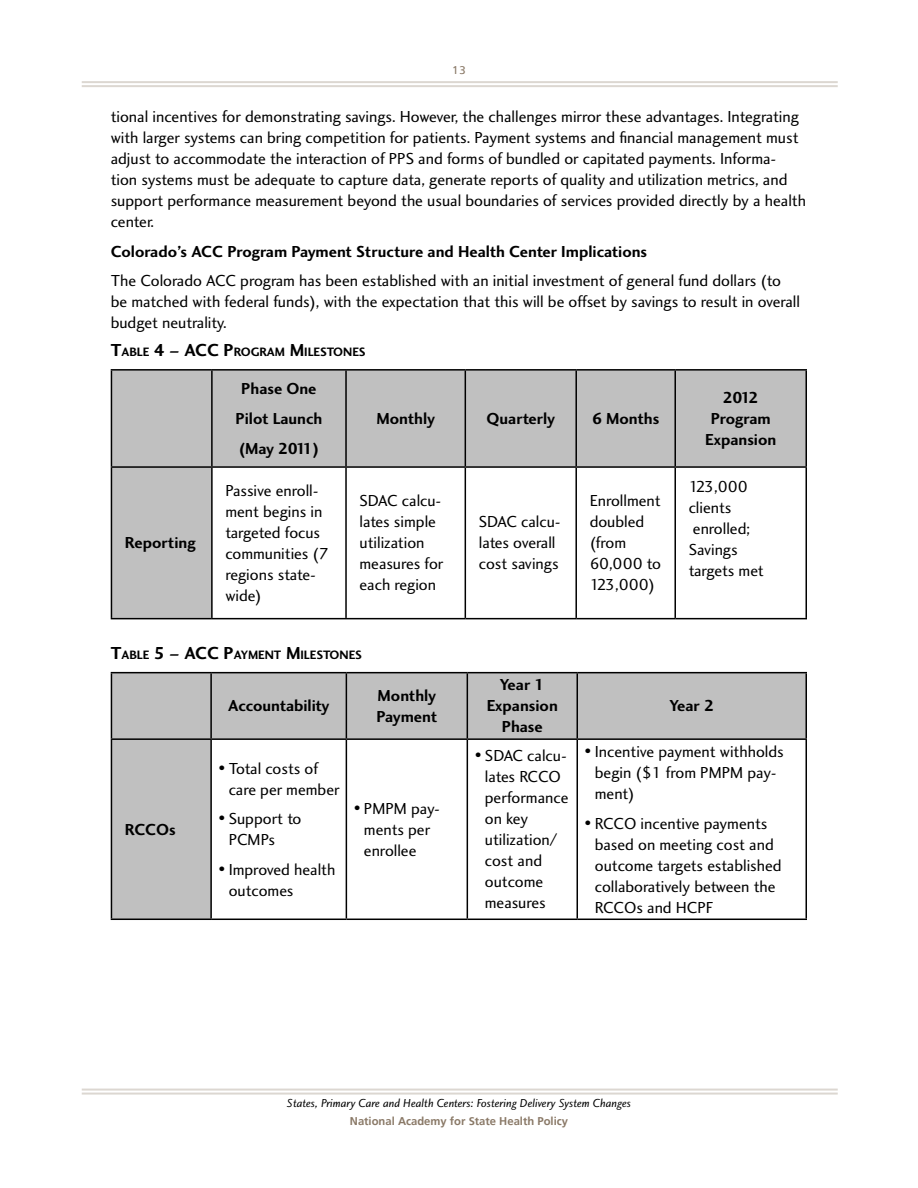
<style>
.page{position:relative;width:918px;height:1188px;background:#fff}
.page>*{position:absolute;margin:0;border:0;box-sizing:border-box;transform-origin:0 0}
.t1{font:18px "Charlotte Sans Bold Plain";color:#000}
.t2{font:16.5px/21px "Charlotte Sans Book Plain";color:#000}
.t3{font:16.5px/21px "Charlotte Sans Bold Plain";color:#000;text-align:center}
.t4{font:12.6px "Charlotte Sans Bold Plain";color:#000}
.t5{font:12px "Charlotte Sans Book Italic Plain";color:#000}
.t6{font:700 11.25px "Frutiger LT Std";color:#8a7967}
.t7{font:11.25px "Frutiger LT Std";color:#8a7967}
.s1{font-size:12.6px}
.s2{font-size:18px}
</style>
<div class="page">
<hr style="left:82px;top:1089px;width:756px;height:2px;background:#dcd7d1">
<hr style="left:82px;top:1093px;width:756px;height:2px;background:#dcd7d1">
<hr style="left:82px;top:81px;width:756px;height:2px;background:#dcd7d1">
<hr style="left:82px;top:85px;width:756px;height:2px;background:#dcd7d1">
<svg style="left:112px;top:371px;width:694px;height:247px"></svg>
<hr style="left:111px;top:369px;width:101px;height:2px;background:#000">
<hr style="left:111px;top:371px;width:1px;height:95px;background:#000">
<hr style="left:212px;top:369px;width:134px;height:2px;background:#000">
<hr style="left:211px;top:371px;width:2px;height:95px;background:#000">
<hr style="left:346px;top:369px;width:119px;height:2px;background:#000">
<hr style="left:345px;top:371px;width:2px;height:95px;background:#000">
<hr style="left:465px;top:369px;width:111px;height:2px;background:#000">
<hr style="left:465px;top:371px;width:1px;height:95px;background:#000">
<hr style="left:576px;top:369px;width:99px;height:2px;background:#000">
<hr style="left:575px;top:371px;width:2px;height:95px;background:#000">
<hr style="left:675px;top:369px;width:132px;height:2px;background:#000">
<hr style="left:674px;top:371px;width:2px;height:95px;background:#000">
<hr style="left:806px;top:371px;width:1px;height:95px;background:#000">
<hr style="left:111px;top:466px;width:101px;height:2px;background:#000">
<hr style="left:111px;top:468px;width:1px;height:150px;background:#000">
<hr style="left:212px;top:466px;width:134px;height:2px;background:#000">
<hr style="left:211px;top:468px;width:2px;height:150px;background:#000">
<hr style="left:346px;top:466px;width:119px;height:2px;background:#000">
<hr style="left:345px;top:468px;width:2px;height:150px;background:#000">
<hr style="left:465px;top:466px;width:111px;height:2px;background:#000">
<hr style="left:465px;top:468px;width:1px;height:150px;background:#000">
<hr style="left:576px;top:466px;width:99px;height:2px;background:#000">
<hr style="left:575px;top:468px;width:2px;height:150px;background:#000">
<hr style="left:675px;top:466px;width:132px;height:2px;background:#000">
<hr style="left:674px;top:468px;width:2px;height:150px;background:#000">
<hr style="left:806px;top:468px;width:1px;height:150px;background:#000">
<hr style="left:111px;top:618px;width:101px;height:1px;background:#000">
<hr style="left:212px;top:618px;width:134px;height:1px;background:#000">
<hr style="left:346px;top:618px;width:119px;height:1px;background:#000">
<hr style="left:465px;top:618px;width:111px;height:1px;background:#000">
<hr style="left:576px;top:618px;width:99px;height:1px;background:#000">
<hr style="left:675px;top:618px;width:132px;height:1px;background:#000">
<svg style="left:112px;top:673px;width:694px;height:246px"></svg>
<hr style="left:111px;top:672px;width:100px;height:1px;background:#000">
<hr style="left:111px;top:673px;width:1px;height:65px;background:#000">
<hr style="left:211px;top:672px;width:135px;height:1px;background:#000">
<hr style="left:210px;top:673px;width:2px;height:65px;background:#000">
<hr style="left:346px;top:672px;width:121px;height:1px;background:#000">
<hr style="left:346px;top:673px;width:1px;height:65px;background:#000">
<hr style="left:467px;top:672px;width:110px;height:1px;background:#000">
<hr style="left:467px;top:673px;width:1px;height:65px;background:#000">
<hr style="left:577px;top:672px;width:230px;height:1px;background:#000">
<hr style="left:577px;top:673px;width:1px;height:65px;background:#000">
<hr style="left:806px;top:673px;width:1px;height:65px;background:#000">
<hr style="left:111px;top:738px;width:100px;height:2px;background:#000">
<hr style="left:111px;top:740px;width:1px;height:179px;background:#000">
<hr style="left:211px;top:738px;width:135px;height:2px;background:#000">
<hr style="left:210px;top:740px;width:2px;height:179px;background:#000">
<hr style="left:346px;top:738px;width:121px;height:2px;background:#000">
<hr style="left:346px;top:740px;width:1px;height:179px;background:#000">
<hr style="left:467px;top:738px;width:110px;height:2px;background:#000">
<hr style="left:467px;top:740px;width:1px;height:179px;background:#000">
<hr style="left:577px;top:738px;width:230px;height:2px;background:#000">
<hr style="left:577px;top:740px;width:1px;height:179px;background:#000">
<hr style="left:806px;top:740px;width:1px;height:179px;background:#000">
<hr style="left:111px;top:919px;width:100px;height:1px;background:#000">
<hr style="left:211px;top:919px;width:135px;height:1px;background:#000">
<hr style="left:346px;top:919px;width:121px;height:1px;background:#000">
<hr style="left:467px;top:919px;width:110px;height:1px;background:#000">
<hr style="left:577px;top:919px;width:230px;height:1px;background:#000">
<p class="t7" style="left:452px;top:63px;width:15px">13</p>
<p class="t2" style="left:111px;top:106px;width:697px">tional incentives for demonstrating savings. However, the challenges mirror these advantages. Integrating with larger systems can bring competition for patients. Payment systems and financial management must adjust to accommodate the interaction of PPS and forms of bundled or capitated payments. Informa&shy;tion systems must be adequate to capture data, generate reports of quality and utilization metrics, and support performance measurement beyond the usual boundaries of services provided directly by a health center.</p>
<p class="t3" style="left:111px;top:240px;width:538px">Colorado’s ACC Program Payment Structure and Health Center Implications</p>
<p class="t2" style="left:111px;top:270px;width:691px">The Colorado ACC program has been established with an initial investment of general fund dollars (to be matched with federal funds), with the expectation that this will be offset by savings to result in overall budget neutrality.</p>
<p class="t1" style="left:111px;top:340px;width:95px">T<span class="s1">ABLE</span>4–ACCP</p>
<p class="t4" style="left:234px;top:345px;width:134px">ROGRAM <span class="s2">M</span> ILESTONES</p>
<p class="t3" style="left:236px;top:374px;width:88px;line-height:29.5px">Phase One<br>Pilot Launch (May 2011)</p>
<p class="t3" style="left:705px;top:387px;width:73px">2012<br>Program<br>Expansion</p>
<p class="t3" style="left:376px;top:408px;width:60px">Monthly</p>
<p class="t3" style="left:486px;top:408px;width:70px">Quarterly</p>
<p class="t3" style="left:592px;top:408px;width:69px">6 Months</p>
<p class="t3" style="left:125px;top:532px;width:72px">Reporting</p>
<p class="t2" style="left:225px;top:480px;width:105px">Passive enroll&shy;ment begins in targeted focus communities (7 regions state&shy;wide)</p>
<p class="t2" style="left:360px;top:490px;width:85px">SDAC calcu&shy;lates simple utilization measures for each region</p>
<p class="t1" style="left:111px;top:642px;width:95px">T<span class="s1">ABLE</span>5–ACCP</p>
<p class="t4" style="left:234px;top:647px;width:130px">AYMENT <span class="s2">M</span> ILESTONES</p>
<p class="t2" style="left:479px;top:511px;width:83px">SDAC calcu&shy;lates overall cost savings</p>
<p class="t3" style="left:228px;top:695px;width:103px">Accountability</p>
<p class="t3" style="left:377px;top:685px;width:62px;text-align:left">Monthly<br>Payment</p>
<p class="t3" style="left:487px;top:674px;width:73px">Year 1<br>Expansion<br>Phase</p>
<p class="t2" style="left:590px;top:490px;width:73px">Enrollment doubled (from<br>60,000 to<br>123,000)</p>
<p class="t2" style="left:689px;top:475px;width:77px">123,000 clients enrolled;<br>Savings targets met</p>
<p class="t3" style="left:669px;top:695px;width:46px">Year 2</p>
<p class="t3" style="left:125px;top:819px;width:52px">RCCOs</p>
<p class="t2" style="left:229px;top:757px;width:112px;text-indent:-10px">• Total costs of care per member</p>
<p class="t2" style="left:229px;top:808px;width:74px;text-indent:-10px">• Support to<br>PCMPs</p>
<p class="t2" style="left:229px;top:859px;width:108px;text-indent:-10px">• Improved health outcomes</p>
<p class="t2" style="left:364px;top:798px;width:78px;text-indent:-10px">• PMPM pay&shy;ments per enrollee</p>
<p class="t2" style="left:485px;top:745px;width:85px;text-indent:-10px">• SDAC calcu&shy;lates RCCO performance on key utilization/ cost and outcome measures</p>
<p class="t2" style="left:595px;top:741px;width:190px;text-indent:-10px">• Incentive payment withholds begin ($1 from PMPM pay&shy;ment)</p>
<p class="t2" style="left:595px;top:812px;width:188px;text-indent:-10px">• RCCO incentive payments based on meeting cost and outcome targets established collaboratively between the<br>RCCOs and HCPF</p>
<p class="t5" style="left:287px;top:1096px;width:346px">States, Primary Care and Health Centers: Fostering Delivery System Changes</p>
<p class="t6" style="left:350px;top:1114px;width:220px">National Academy for State Health Policy</p>
</div>
